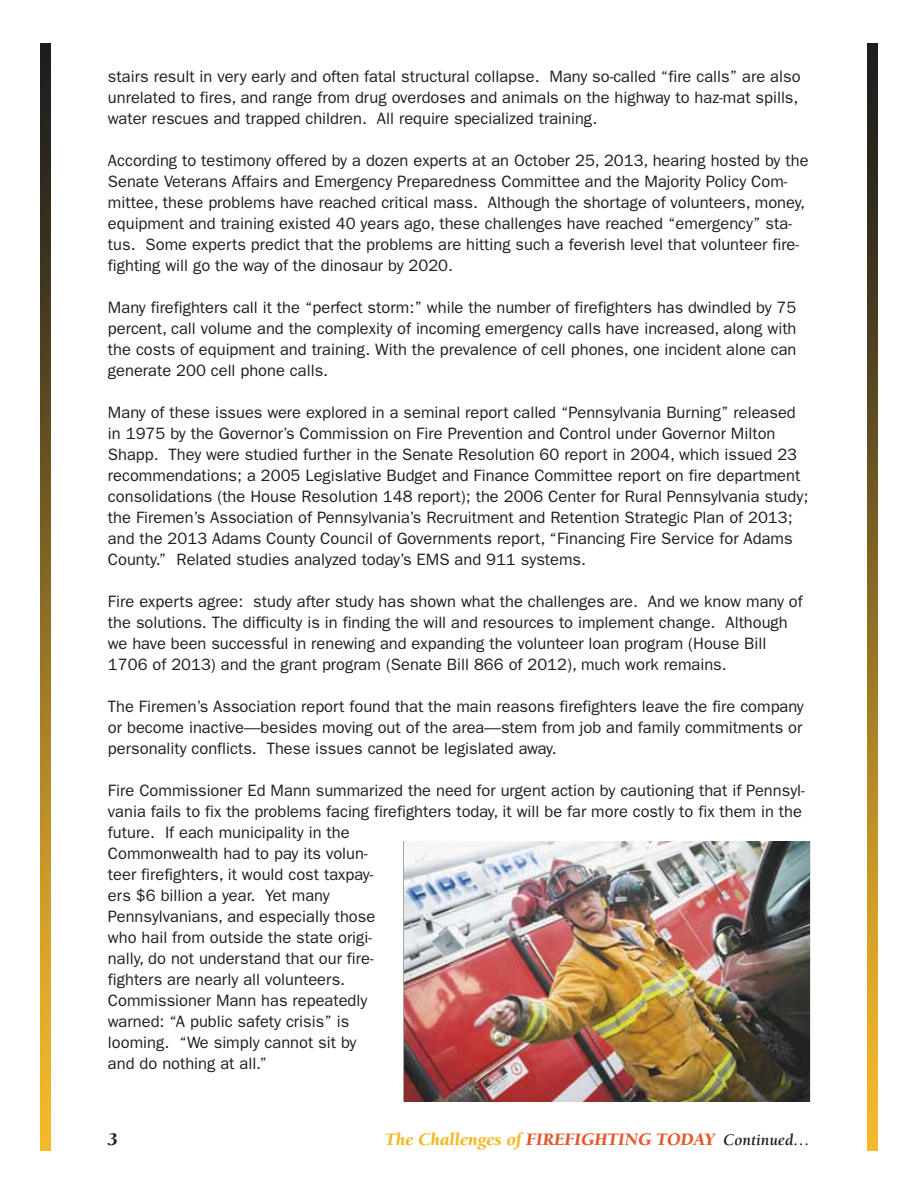
<style>
.page{position:relative;width:918px;height:1188px;background:#fff}
.page>*{position:absolute;margin:0;border:0;box-sizing:border-box;transform-origin:0 0}
.t1{font:italic 900 18px "Berkeley Std";color:#e35b2d}
.t2{font:italic 900 18px "Berkeley Std";color:#1f1e1e}
.t3{font:16.5px/21px "Franklin Gothic";color:#1f1e1e}
.s1{color:#f5b92b}
.s2{font-weight:700;font-size:16.5px;color:#1f1e1e}
</style>
<div class="page">
<img style="left:41px;top:43px;width:9px;height:1107px">
<img style="left:868px;top:43px;width:9px;height:1107px">
<img style="left:404px;top:842px;width:405px;height:259px">
<p class="t3" style="left:108px;top:66px;width:694px">stairs result in very early and often fatal structural collapse. Many so-called “fire calls” are also unrelated to fires, and range from drug overdoses and animals on the highway to haz-mat spills, water rescues and trapped children. All require specialized training.</p>
<p class="t3" style="left:108px;top:150px;width:702px">According to testimony offered by a dozen experts at an October 25, 2013, hearing hosted by the Senate Veterans Affairs and Emergency Preparedness Committee and the Majority Policy Com&shy;mittee, these problems have reached critical mass. Although the shortage of volunteers, money, equipment and training existed 40 years ago, these challenges have reached “emergency” sta&shy;tus. Some experts predict that the problems are hitting such a feverish level that volunteer fire&shy;fighting will go the way of the dinosaur by 2020.</p>
<p class="t3" style="left:108px;top:297px;width:690px;text-align:justify">Many firefighters call it the “perfect storm:” while the number of firefighters has dwindled by 75 percent, call volume and the complexity of incoming emergency calls have increased, along with the costs of equipment and training. With the prevalence of cell phones, one incident alone can generate 200 cell phone calls.</p>
<p class="t3" style="left:108px;top:402px;width:702px">Many of these issues were explored in a seminal report called “Pennsylvania Burning” released in 1975 by the Governor’s Commission on Fire Prevention and Control under Governor Milton Shapp. They were studied further in the Senate Resolution 60 report in 2004, which issued 23 recommendations; a 2005 Legislative Budget and Finance Committee report on fire department consolidations (the House Resolution 148 report); the 2006 Center for Rural Pennsylvania study; the Firemen’s Association of Pennsylvania’s Recruitment and Retention Strategic Plan of 2013; and the 2013 Adams County Council of Governments report, “Financing Fire Service for Adams County.” Related studies analyzed today’s EMS and 911 systems.</p>
<p class="t3" style="left:108px;top:591px;width:696px">Fire experts agree: study after study has shown what the challenges are. And we know many of the solutions. The difficulty is in finding the will and resources to implement change. Although we have been successful in renewing and expanding the volunteer loan program (House Bill 1706 of 2013) and the grant program (Senate Bill 866 of 2012), much work remains.</p>
<p class="t3" style="left:108px;top:696px;width:697px;text-align:justify">The Firemen’s Association report found that the main reasons firefighters leave the fire company or become inactive—besides moving out of the area—stem from job and family commitments or personality conflicts. These issues cannot be legislated away.</p>
<p class="t3" style="left:108px;top:780px;width:698px">Fire Commissioner Ed Mann summarized the need for urgent action by cautioning that if Pennsyl&shy;vania fails to fix the problems facing firefighters today, it will be far more costly to fix them in the future. If each municipality in the<br>Commonwealth had to pay its volun-<br>teer firefighters, it would cost taxpay-<br>ers $6 billion a year. Yet many<br>Pennsylvanians, and especially those<br>who hail from outside the state origi-<br>nally, do not understand that our fire-<br>fighters are nearly all volunteers.<br>Commissioner Mann has repeatedly<br>warned: “A public safety crisis” is<br>looming. “We simply cannot sit by<br>and do nothing at all.”</p>
<p class="t2" style="left:108px;top:1130px;width:11px">3</p>
<p class="t1" style="left:385px;top:1130px;width:426px"><span class="s1">The Challenges of</span> FIREFIGHTING TODAY <span class="s2">Continued…</span></p>
</div>
